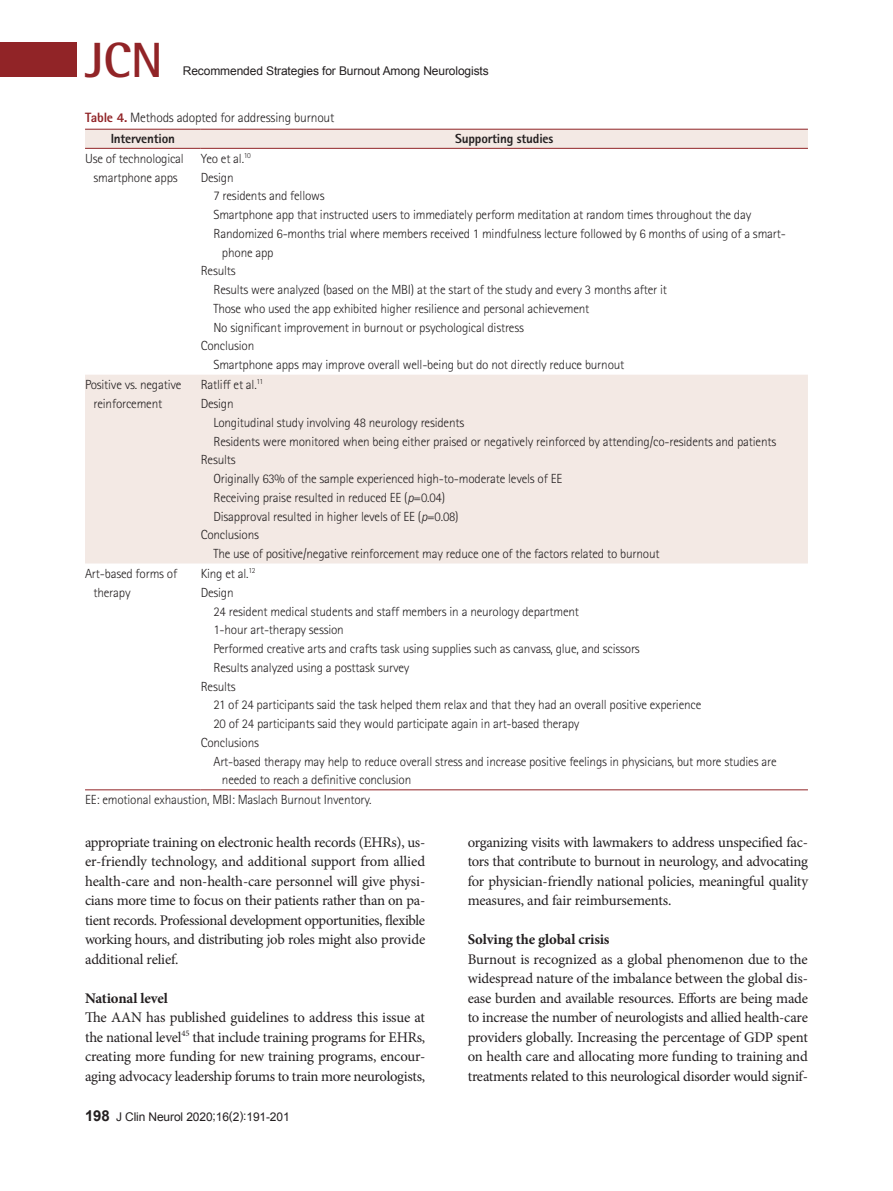
<style>
.page{position:relative;width:893px;height:1191px;background:#fff}
.page>*{position:absolute;margin:0;border:0;box-sizing:border-box;transform-origin:0 0}
.t1{font:700 49.5px "Rotis Semi Sans Std";color:#912427}
.t2{font:14.7px/19.5px "Minion Pro";letter-spacing:-.02em;color:#231f20;text-align:justify}
.t3{font:700 14.7px "Minion Pro";letter-spacing:-.01em;color:#231f20}
.t4{font:300 13.5px "Rotis Sans Serif Std";letter-spacing:-.015em;color:#231f20}
.t5{font:300 13.2px/18.8px "Rotis Sans Serif Std";letter-spacing:-.015em;color:#231f20}
.t6{font:800 13.2px "Rotis Sans Serif Std";letter-spacing:-.015em;color:#231f20}
.t7{font:12px "Arial";letter-spacing:-.01em;color:#231f20}
.s1{font-weight:800;color:#912427}
.s2{font-style:italic}
.s3{font-weight:700;font-size:15px}
</style>
<div class="page">
<div style="left:0;top:43px;width:77px;height:34px;background:#912427"></div>
<svg style="left:85px;top:130px;width:723px;height:433px"></svg>
<hr style="left:85px;top:129px;width:116px;height:1px;background:#912427">
<hr style="left:201px;top:129px;width:607px;height:1px;background:#912427">
<hr style="left:85px;top:148px;width:116px;height:1px;background:#912427">
<hr style="left:201px;top:148px;width:607px;height:1px;background:#912427">
<hr style="left:85px;top:789px;width:116px;height:1px;background:#912427">
<hr style="left:201px;top:789px;width:607px;height:1px;background:#912427">
<h1 class="t1" style="left:85px;top:30px;width:80px">JCN</h1>
<p class="t7" style="left:183px;top:63px;width:307px">Recommended Strategies for Burnout Among Neurologists</p>
<p class="t4" style="left:85px;top:110px;width:251px"><span class="s1">Table 4.</span> Methods adopted for addressing burnout</p>
<p class="t6" style="left:111px;top:130px;width:66px">Intervention</p>
<p class="t6" style="left:455px;top:130px;width:100px">Supporting studies</p>
<p class="t5" style="left:85px;top:149px;width:100px;text-align:center">Use of technological smartphone apps</p>
<p class="t5" style="left:201px;top:149px;width:52px">Yeo et al.<sup>10<br></sup>Design</p>
<p class="t5" style="left:213px;top:187px;width:113px">7 residents and fellows</p>
<p class="t5" style="left:213px;top:205px;width:539px">Smartphone app that instructed users to immediately perform meditation at random times throughout the day</p>
<p class="t5" style="left:213px;top:224px;width:574px">Randomized 6-months trial where members received 1 mindfulness lecture followed by 6 months of using of a smart-</p>
<p class="t5" style="left:222px;top:243px;width:53px">phone app</p>
<p class="t5" style="left:201px;top:262px;width:36px">Results</p>
<p class="t5" style="left:213px;top:280px;width:455px">Results were analyzed (based on the MBI) at the start of the study and every 3 months after it</p>
<p class="t5" style="left:213px;top:299px;width:377px">Those who used the app exhibited higher resilience and personal achievement</p>
<p class="t5" style="left:213px;top:318px;width:312px">No significant improvement in burnout or psychological distress</p>
<p class="t5" style="left:201px;top:336px;width:55px">Conclusion</p>
<p class="t5" style="left:213px;top:355px;width:412px">Smartphone apps may improve overall well-being but do not directly reduce burnout</p>
<p class="t5" style="left:94px;top:375px;width:89px;text-indent:-9px">Positive vs. negative reinforcement</p>
<p class="t5" style="left:201px;top:375px;width:64px">Ratliff et al.<sup>11<br></sup>Design</p>
<p class="t5" style="left:213px;top:413px;width:252px">Longitudinal study involving 48 neurology residents</p>
<p class="t5" style="left:213px;top:432px;width:564px">Residents were monitored when being either praised or negatively reinforced by attending/co-residents and patients</p>
<p class="t5" style="left:201px;top:450px;width:36px">Results</p>
<p class="t5" style="left:213px;top:469px;width:350px">Originally 63% of the sample experienced high-to-moderate levels of EE</p>
<p class="t5" style="left:213px;top:488px;width:233px">Receiving praise resulted in reduced EE (<span class="s2">p</span>=0.04)</p>
<p class="t5" style="left:213px;top:506px;width:247px">Disapproval resulted in higher levels of EE (<span class="s2">p</span>=0.08)</p>
<p class="t5" style="left:201px;top:525px;width:60px">Conclusions</p>
<p class="t5" style="left:213px;top:544px;width:448px">The use of positive/negative reinforcement may reduce one of the factors related to burnout</p>
<p class="t5" style="left:94px;top:564px;width:85px;text-indent:-9px">Art-based forms of therapy</p>
<p class="t5" style="left:201px;top:564px;width:56px">King et al.<sup>12<br></sup>Design</p>
<p class="t5" style="left:213px;top:602px;width:367px">24 resident medical students and staff members in a neurology department</p>
<p class="t5" style="left:213px;top:620px;width:132px">1-hour art-therapy session</p>
<p class="t5" style="left:213px;top:639px;width:428px">Performed creative arts and crafts task using supplies such as canvass, glue, and scissors</p>
<p class="t5" style="left:213px;top:658px;width:198px">Results analyzed using a posttask survey</p>
<p class="t5" style="left:201px;top:677px;width:36px">Results</p>
<p class="t5" style="left:213px;top:695px;width:489px">21 of 24 participants said the task helped them relax and that they had an overall positive experience</p>
<p class="t5" style="left:213px;top:714px;width:368px">20 of 24 participants said they would participate again in art-based therapy</p>
<p class="t5" style="left:201px;top:733px;width:60px">Conclusions</p>
<p class="t5" style="left:213px;top:751px;width:565px">Art-based therapy may help to reduce overall stress and increase positive feelings in physicians, but more studies are</p>
<p class="t5" style="left:222px;top:770px;width:191px">needed to reach a definitive conclusion</p>
<p class="t5" style="left:85px;top:790px;width:288px">EE: emotional exhaustion, MBI: Maslach Burnout Inventory.</p>
<p class="t2" style="left:85px;top:832px;width:342px">appropriate training on electronic health records (EHRs), us&shy;er-friendly technology, and additional support from allied health-care and non-health-care personnel will give physi&shy;cians more time to focus on their patients rather than on pa&shy;tient records. Professional development opportunities, flexible working hours, and distributing job roles might also provide additional relief.</p>
<p class="t3" style="left:85px;top:987px;width:84px">National level</p>
<p class="t2" style="left:85px;top:1007px;width:342px">The AAN has published guidelines to address this issue at the national level<sup>45</sup> that include training programs for EHRs, creating more funding for new training programs, encour&shy;aging advocacy leadership forums to train more neurologists,</p>
<p class="t7" style="left:85px;top:1108px;width:206px"><span class="s3">198</span> J Clin Neurol 2020;16(2):191-201</p>
<p class="t2" style="left:468px;top:832px;width:342px">organizing visits with lawmakers to address unspecified fac&shy;tors that contribute to burnout in neurology, and advocating for physician-friendly national policies, meaningful quality measures, and fair reimbursements.</p>
<p class="t3" style="left:468px;top:929px;width:143px">Solving the global crisis</p>
<p class="t2" style="left:468px;top:949px;width:342px">Burnout is recognized as a global phenomenon due to the widespread nature of the imbalance between the global dis&shy;ease burden and available resources. Efforts are being made to increase the number of neurologists and allied health-care providers globally. Increasing the percentage of GDP spent on health care and allocating more funding to training and treatments related to this neurological disorder would signif-</p>
</div>
